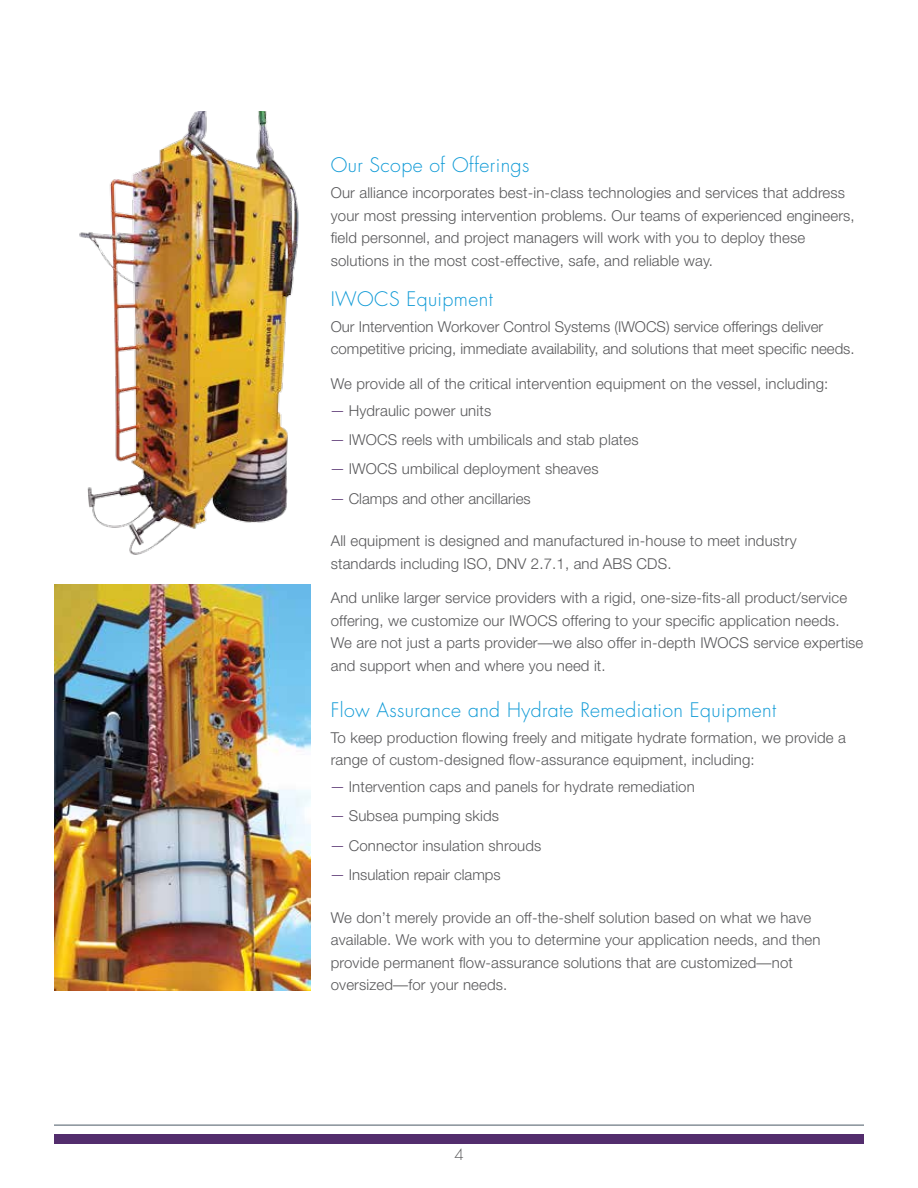
<style>
.page{position:relative;width:918px;height:1188px;background:#fff}
.page>*{position:absolute;margin:0;border:0;box-sizing:border-box;transform-origin:0 0}
.t1{font:300 19.5px "Futura";letter-spacing:.02em;color:#0f9ad6}
.t2{font:300 15px/22.5px "Helvetica Neue";letter-spacing:.01em;color:#58585a}
.t3{font:300 15px "Futura";color:#58585a}
.s1{font-family:"Gotham";color:#532d6d}
</style>
<div class="page">
<div style="left:54px;top:1134px;width:810px;height:9px;background:#532d6d"></div>
<hr style="left:54px;top:1125px;width:810px;height:1px;background:#495966">
<img style="left:54px;top:584px;width:256px;height:406px">
<img style="left:79px;top:111px;width:220px;height:444px">
<h1 class="t1" style="left:331px;top:153px;width:200px">Our Scope of Offerings</h1>
<p class="t2" style="left:331px;top:182px;width:526px">Our alliance incorporates best-in-class technologies and services that address your most pressing intervention problems. Our teams of experienced engineers, field personnel, and project managers will work with you to deploy these solutions in the most cost-effective, safe, and reliable way.</p>
<h1 class="t1" style="left:331px;top:286px;width:164px">IWOCS Equipment</h1>
<p class="t2" style="left:331px;top:315px;width:525px">Our Intervention Workover Control Systems (IWOCS) service offerings deliver competitive pricing, immediate availability, and solutions that meet specific needs.</p>
<p class="t2" style="left:331px;top:372px;width:499px">We provide all of the critical intervention equipment on the vessel, including:</p>
<p class="t2" style="left:331px;top:399px;width:162px"><span class="s1">—</span> Hydraulic power units</p>
<p class="t2" style="left:331px;top:428px;width:309px"><span class="s1">—</span> IWOCS reels with umbilicals and stab plates</p>
<p class="t2" style="left:331px;top:457px;width:269px"><span class="s1">—</span> IWOCS umbilical deployment sheaves</p>
<p class="t2" style="left:331px;top:487px;width:201px"><span class="s1">—</span> Clamps and other ancillaries</p>
<p class="t2" style="left:331px;top:529px;width:467px">All equipment is designed and manufactured in-house to meet industry standards including ISO, DNV 2.7.1, and ABS CDS.</p>
<p class="t2" style="left:331px;top:586px;width:534px">And unlike larger service providers with a rigid, one-size-fits-all product/service offering, we customize our IWOCS offering to your specific application needs.<br>We are not just a parts provider—we also offer in-depth IWOCS service expertise and support when and where you need it.</p>
<h1 class="t1" style="left:331px;top:697px;width:447px">Flow Assurance and Hydrate Remediation Equipment</h1>
<p class="t2" style="left:331px;top:726px;width:517px">To keep production flowing freely and mitigate hydrate formation, we provide a range of custom-designed flow-assurance equipment, including:</p>
<p class="t2" style="left:331px;top:775px;width:366px"><span class="s1">—</span> Intervention caps and panels for hydrate remediation</p>
<p class="t2" style="left:331px;top:804px;width:170px"><span class="s1">—</span> Subsea pumping skids</p>
<p class="t2" style="left:331px;top:834px;width:212px"><span class="s1">—</span> Connector insulation shrouds</p>
<p class="t2" style="left:331px;top:863px;width:171px"><span class="s1">—</span> Insulation repair clamps</p>
<p class="t2" style="left:331px;top:906px;width:491px">We don’t merely provide an off-the-shelf solution based on what we have available. We work with you to determine your application needs, and then provide permanent flow-assurance solutions that are customized—not oversized—for your needs.</p>
<p class="t3" style="left:454px;top:1145px;width:11px">4</p>
</div>
